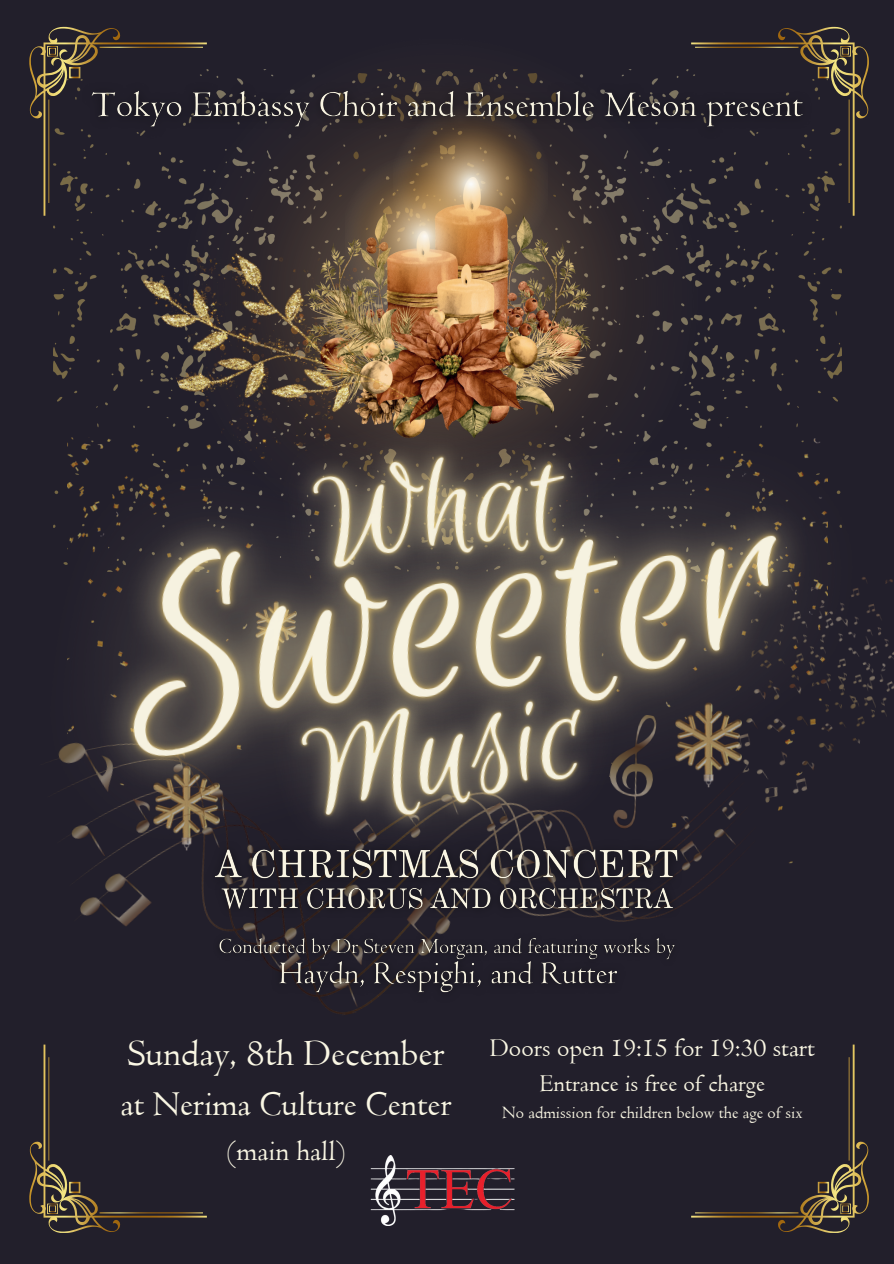
<style>
.page{position:relative;width:894px;height:1264px;background:#fff}
.page>*{position:absolute;margin:0;border:0;box-sizing:border-box;transform-origin:0 0}
.t1{font:38.25px "Centaur MT Pro";color:#faf7e4}
.t2{font:35.4px "Centaur MT Pro";color:#faf7e4}
.t3{font:29.4px "Centaur MT Pro";color:#faf7e4}
.t4{font:26.4px "Centaur MT Pro";color:#faf7e4}
.t5{font:24.45px "Centaur MT Pro";color:#faf7e4}
.t6{font:17.7px "Centaur MT Pro";color:#faf7e4}
</style>
<div class="page">
<div style="left:0;top:0;width:893px;height:1263px;background:#221f2b"></div>
<img style="left:710px;top:27px;width:158px;height:169px">
<img style="left:710px;top:47px;width:88px;height:1px">
<img style="left:848px;top:100px;width:1px;height:96px">
<svg style="left:817px;top:67px;width:12px;height:11px"></svg>
<svg style="left:840px;top:46px;width:10px;height:11px"></svg>
<img style="left:691px;top:1069px;width:177px;height:163px">
<img style="left:695px;top:1212px;width:103px;height:1px">
<img style="left:848px;top:1069px;width:1px;height:91px">
<svg style="left:817px;top:1181px;width:12px;height:12px"></svg>
<svg style="left:840px;top:1203px;width:10px;height:11px"></svg>
<img style="left:29px;top:1069px;width:177px;height:163px">
<img style="left:100px;top:1212px;width:103px;height:1px">
<img style="left:48px;top:1069px;width:1px;height:91px">
<svg style="left:69px;top:1181px;width:11px;height:12px"></svg>
<svg style="left:47px;top:1203px;width:11px;height:11px"></svg>
<img style="left:29px;top:27px;width:142px;height:169px">
<img style="left:100px;top:47px;width:71px;height:1px">
<img style="left:48px;top:100px;width:1px;height:96px">
<svg style="left:69px;top:67px;width:11px;height:11px"></svg>
<svg style="left:47px;top:46px;width:11px;height:11px"></svg>
<img style="left:171px;top:42px;width:539px;height:154px">
<img style="left:345px;top:152px;width:48px;height:44px">
<img style="left:393px;top:146px;width:154px;height:50px">
<img style="left:43px;top:196px;width:850px;height:859px">
<img style="left:164px;top:527px;width:565px;height:468px">
<img style="left:198px;top:833px;width:496px;height:64px">
<img style="left:596px;top:710px;width:69px;height:155px">
<img style="left:370px;top:1155px;width:145px;height:70px">
<img style="left:75px;top:74px;width:745px;height:72px">
<img style="left:264px;top:971px;width:367px;height:37px">
<img style="left:208px;top:876px;width:477px;height:47px">
<img style="left:208px;top:927px;width:478px;height:44px">
<h1 class="t1" style="left:128px;top:1031px;width:318px">Sunday, 8th December</h1>
<h2 class="t2" style="left:120px;top:1084px;width:332px">at Nerima Culture Center</h2>
<h3 class="t3" style="left:227px;top:1134px;width:120px">(main hall)</h3>
<h3 class="t4" style="left:490px;top:1033px;width:326px">Doors open 19:15 for 19:30 start</h3>
<h3 class="t5" style="left:539px;top:1069px;width:226px">Entrance is free of charge</h3>
<p class="t6" style="left:502px;top:1102px;width:302px">No admission for children below the age of six</p>
</div>
